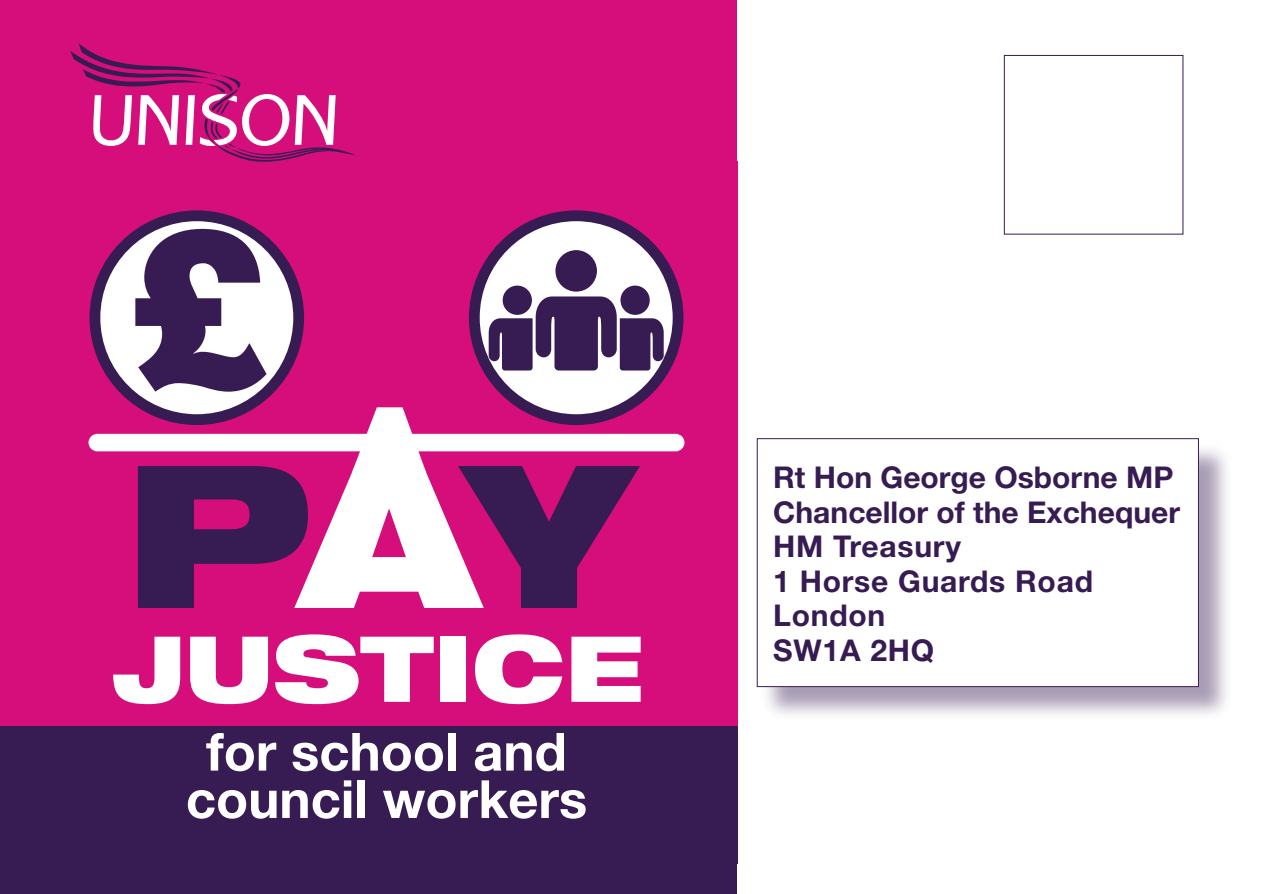
<style>
.page{position:relative;width:1261px;height:894px;background:#fff}
.page>*{position:absolute;margin:0;border:0;box-sizing:border-box;transform-origin:0 0}
.t1{font:900 217.5px "Helvetica Neue";color:#371c53}
.t2{font:900 expanded 91.2px "Helvetica Neue";color:#fff}
.t3{font:700 52.5px/47.4px "Helvetica Neue";color:#fff;text-align:center}
.t4{font:700 30px/34.5px "Helvetica Neue";color:#371c53}
</style>
<div class="page">
<div style="left:0;top:0;width:737px;height:893px;background:#d50e7b"></div>
<div style="left:0;top:726px;width:737px;height:167px;background:#371c53"></div>
<div style="left:761px;top:442px;width:472px;height:279px;background:#371c53;opacity:.43"></div>
<div style="left:757px;top:438px;width:441px;height:248px;background:#fff"></div>
<div style="left:757px;top:438px;width:441px;height:249px;border:1px solid #371c53"></div>
<div style="left:89px;top:434px;width:595px;height:17px;background:#fff;border-radius:9px"></div>
<div style="left:90px;top:210px;width:214px;height:215px;background:#371c53;border-radius:50%"></div>
<div style="left:100px;top:221px;width:193px;height:193px;background:#fff;border-radius:50%"></div>
<div style="left:469px;top:210px;width:214px;height:215px;background:#371c53;border-radius:50%"></div>
<div style="left:480px;top:221px;width:193px;height:193px;background:#fff;border-radius:50%"></div>
<div style="left:555px;top:250px;width:42px;height:41px;background:#371c53;border-radius:50%"></div>
<div style="left:503px;top:285px;width:29px;height:30px;background:#371c53;border-radius:50%"></div>
<div style="left:620px;top:285px;width:30px;height:30px;background:#371c53;border-radius:50%"></div>
<svg style="left:489px;top:296px;width:175px;height:74px"></svg>
<svg style="left:138px;top:407px;width:502px;height:201px"></svg>
<div style="left:1004px;top:55px;width:179px;height:179px;background:#fff;border:1px solid #371c53"></div>
<svg style="left:70px;top:43px;width:286px;height:119px"></svg>
<h1 class="t1" style="left:126px;top:180px;width:147px">£</h1>
<h2 class="t2" style="left:113px;top:609px;width:532px">JUSTICE</h2>
<h3 class="t3" style="left:186px;top:727px;width:403px">for school and council workers</h3>
<p class="t4" style="left:773px;top:459px;width:408px">Rt Hon George Osborne MP<br>Chancellor of the Exchequer<br>HM Treasury<br>1 Horse Guards Road<br>London<br>SW1A 2HQ</p>
</div>
